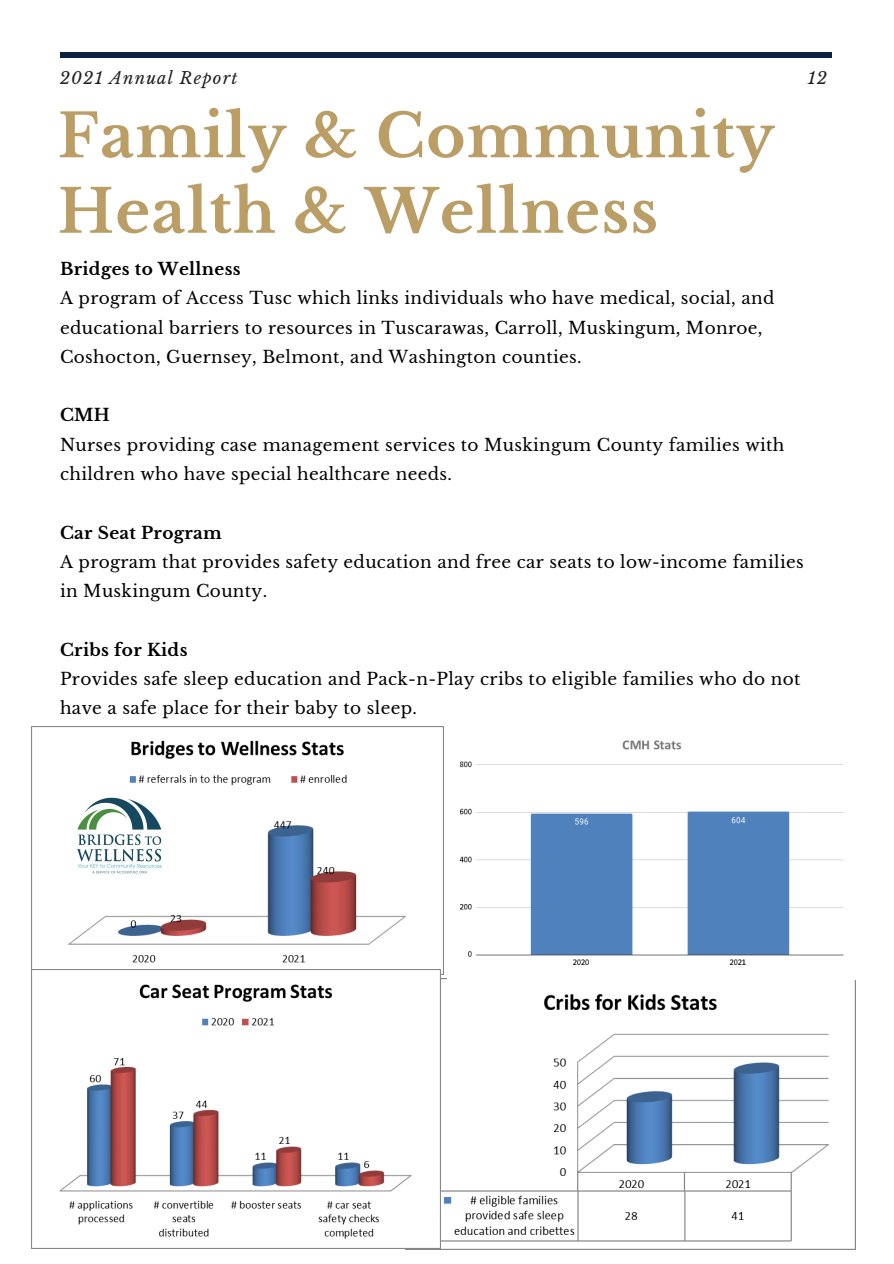
<style>
.page{position:relative;width:894px;height:1264px;background:#fff}
.page>*{position:absolute;margin:0;border:0;box-sizing:border-box;transform-origin:0 0}
.t1{font:700 59.55px/75.4px "Libre Baskerville";letter-spacing:.02em;color:#ba9e66}
.t2{font:16.8px/29.2px "Libre Baskerville";letter-spacing:.02em;color:#000}
.t3{font:700 16.8px "Libre Baskerville";letter-spacing:.02em;color:#000}
.t4{font:italic 16.5px "Libre Baskerville";letter-spacing:.07em;color:#222}
</style>
<div class="page">
<hr style="left:60px;top:53px;width:771px;height:4px;background:#0c2340">
<img style="left:32px;top:726px;width:411px;height:248px">
<img style="left:68px;top:792px;width:100px;height:88px">
<img style="left:405px;top:978px;width:424px;height:270px">
<img style="left:32px;top:969px;width:408px;height:278px">
<img style="left:447px;top:740px;width:397px;height:239px">
<p class="t4" style="left:60px;top:68px;width:179px">2021 Annual Report</p>
<p class="t4" style="left:807px;top:68px;width:21px">12</p>
<p class="t1" style="left:58px;top:99px;width:718px">Family &amp; Community<br>Health &amp; Wellness</p>
<p class="t3" style="left:60px;top:259px;width:182px">Bridges to Wellness</p>
<p class="t2" style="left:60px;top:284px;width:715px">A program of Access Tusc which links individuals who have medical, social, and educational barriers to resources in Tuscarawas, Carroll, Muskingum, Monroe,<br>Coshocton, Guernsey, Belmont, and Washington counties.</p>
<p class="t3" style="left:60px;top:405px;width:51px">CMH</p>
<p class="t2" style="left:60px;top:430px;width:725px">Nurses providing case management services to Muskingum County families with children who have special healthcare needs.</p>
<p class="t3" style="left:60px;top:522px;width:163px">Car Seat Program</p>
<p class="t2" style="left:60px;top:547px;width:745px">A program that provides safety education and free car seats to low-income families in Muskingum County.</p>
<p class="t3" style="left:60px;top:639px;width:129px">Cribs for Kids</p>
<p class="t2" style="left:60px;top:664px;width:741px">Provides safe sleep education and Pack-n-Play cribs to eligible families who do not have a safe place for their baby to sleep.</p>
</div>
